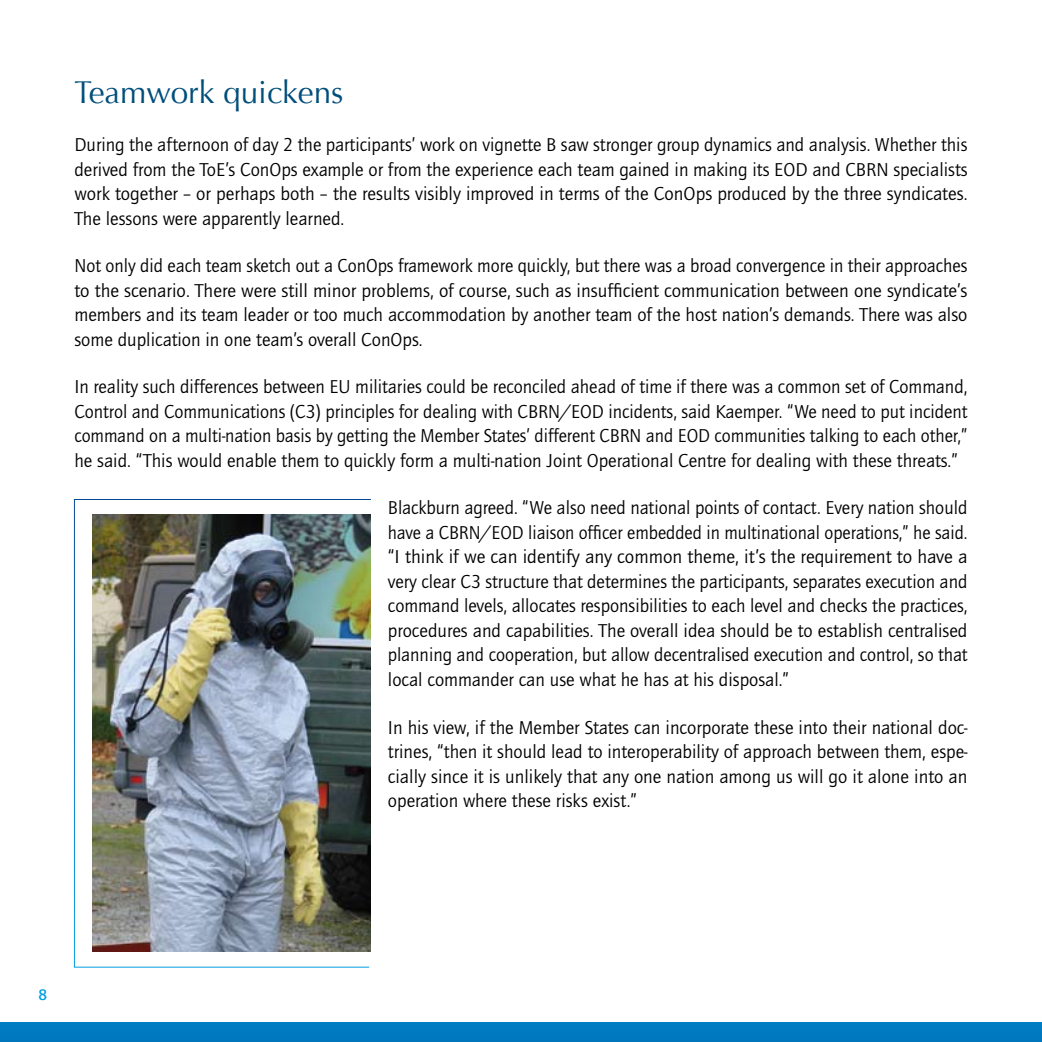
<style>
.page{position:relative;width:1042px;height:1042px;background:#fff}
.page>*{position:absolute;margin:0;border:0;box-sizing:border-box;transform-origin:0 0}
.t1{font:31.5px "Optima";color:#004e7b}
.t2{font:19.25px/24.5px "Quay Sans ITC Std";color:#000;text-align:justify}
.t3{font:500 15.75px "Quay Sans ITC Std";color:#009ee0}
</style>
<div class="page">
<div style="left:0;top:1022px;width:1042px;height:20px;background:#0079c0"></div>
<svg style="left:74px;top:499px;width:297px;height:469px"></svg>
<img style="left:92px;top:514px;width:279px;height:437px">
<h1 class="t1" style="left:74px;top:74px;width:270px">Teamwork quickens</h1>
<p class="t2" style="left:74px;top:132px;width:894px">During the afternoon of day 2 the participants’ work on vignette B saw stronger group dynamics and analysis. Whether this derived from the ToE’s ConOps example or from the experience each team gained in making its EOD and CBRN specialists work together – or perhaps both – the results visibly improved in terms of the ConOps produced by the three syndicates.<br>The lessons were apparently learned.</p>
<p class="t2" style="left:74px;top:253px;width:894px">Not only did each team sketch out a ConOps framework more quickly, but there was a broad convergence in their approaches to the scenario. There were still minor problems, of course, such as insufficient communication between one syndicate’s members and its team leader or too much accommodation by another team of the host nation’s demands. There was also some duplication in one team’s overall ConOps.</p>
<p class="t2" style="left:74px;top:374px;width:894px">In reality such differences between EU militaries could be reconciled ahead of time if there was a common set of Command, Control and Communications (C3) principles for dealing with CBRN/EOD incidents, said Kaemper. “We need to put incident command on a multi-nation basis by getting the Member States’ different CBRN and EOD communities talking to each other,” he said. “This would enable them to quickly form a multi-nation Joint Operational Centre for dealing with these threats.”</p>
<p class="t2" style="left:388px;top:496px;width:581px">Blackburn agreed. “We also need national points of contact. Every nation should have a CBRN/EOD liaison officer embedded in multinational operations,” he said. “I think if we can identify any common theme, it’s the requirement to have a very clear C3 structure that determines the participants, separates execution and command levels, allocates responsibilities to each level and checks the practices, procedures and capabilities. The overall idea should be to establish centralised planning and cooperation, but allow decentralised execution and control, so that local commander can use what he has at his disposal.”</p>
<p class="t2" style="left:388px;top:715px;width:581px">In his view, if the Member States can incorporate these into their national doc&shy;trines, “then it should lead to interoperability of approach between them, espe&shy;cially since it is unlikely that any one nation among us will go it alone into an operation where these risks exist.”</p>
<p class="t3" style="left:39px;top:985px;width:10px">8</p>
</div>
